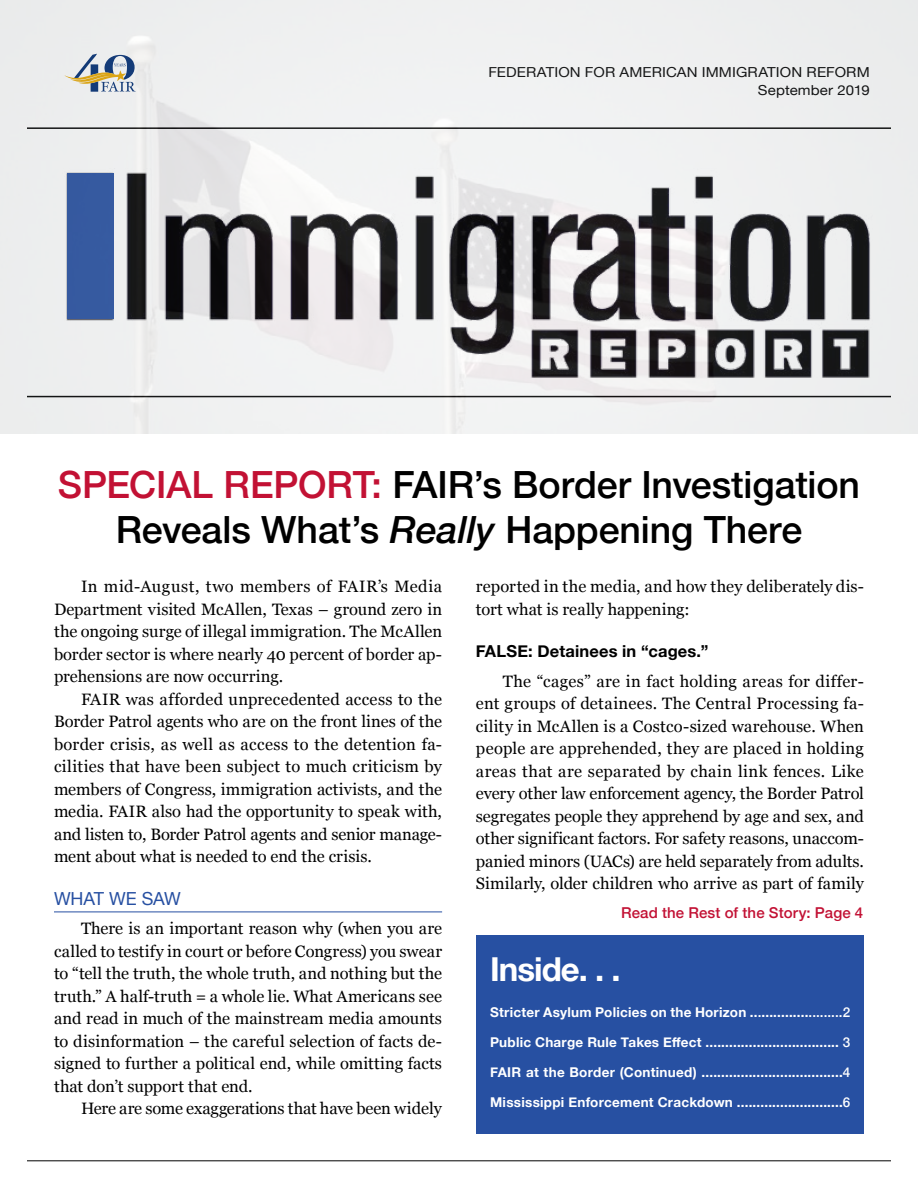
<style>
.page{position:relative;width:918px;height:1188px;background:#fff}
.page>*{position:absolute;margin:0;border:0;box-sizing:border-box;transform-origin:0 0}
.t1{font:500 37.5px/45px "Helvetica Neue";letter-spacing:-.005em;color:#000;text-align:center}
.t2{font:700 33px "Helvetica Neue";letter-spacing:-.03em;color:#fff}
.t3{font:18px "Helvetica Neue";letter-spacing:-.005em;color:#2750a2}
.Body_Paragraph{font:16.5px/22.5px "Georgia";letter-spacing:-.005em;color:#000;text-align:justify}
.t4{font:700 16.5px "Helvetica Neue";letter-spacing:.01em;color:#000}
.Article__To_be_conti{font:500 15px "Helvetica Neue";letter-spacing:.01em;color:#c21134}
.Body_Paragraph-2{font:13.8px "Helvetica Neue";letter-spacing:.01em;color:#000;scale:1.09 1}
.t5{font:700 13.5px "Helvetica Neue";letter-spacing:.02em;color:#fff}
.s1{color:#c21134}
.s2{font-style:italic}
.s3{font-weight:500}
</style>
<div class="page">
<hr style="left:54px;top:912px;width:388px;height:1px;background:#2750a2">
<hr style="left:27px;top:1161px;width:864px;height:1px;background:#000">
<div style="left:477px;top:935px;width:387px;height:199px;background:#2750a2"></div>
<img style="left:1px;top:0;width:917px;height:433px">
<p class="Body_Paragraph-2" style="left:488px;top:62px;width:351px">FEDERATION FOR AMERICAN IMMIGRATION REFORM</p>
<p class="Body_Paragraph-2" style="left:758px;top:80px;width:104px">September 2019</p>
<p class="t1" style="left:58px;top:459px;width:804px"><span class="s1">SPECIAL REPORT:</span> FAIR’s Border Investigation<br>Reveals What’s <span class="s2">Really</span> Happening There</p>
<p class="Body_Paragraph" style="left:54px;top:575px;width:390px;text-indent:27px">In mid-August, two members of FAIR’s Media Department visited McAllen, Texas – ground zero in the ongoing surge of illegal immigration. The McAllen border sector is where nearly 40 percent of border ap&shy;prehensions are now occurring.</p>
<p class="Body_Paragraph" style="left:54px;top:687px;width:390px;text-indent:27px">FAIR was afforded unprecedented access to the Border Patrol agents who are on the front lines of the border crisis, as well as access to the detention fa&shy;cilities that have been subject to much criticism by members of Congress, immigration activists, and the media. FAIR also had the opportunity to speak with, and listen to, Border Patrol agents and senior manage&shy;ment about what is needed to end the crisis.</p>
<h2 class="t3" style="left:54px;top:886px;width:128px">WHAT WE SAW</h2>
<p class="Body_Paragraph" style="left:54px;top:917px;width:390px;text-indent:27px">There is an important reason why (when you are called to testify in court or before Congress) you swear to “tell the truth, the whole truth, and nothing but the truth.” A half-truth = a whole lie. What Americans see and read in much of the mainstream media amounts to disinformation – the careful selection of facts de&shy;signed to further a political end, while omitting facts that don’t support that end.</p>
<p class="Body_Paragraph" style="left:81px;top:1097px;width:363px">Here are some exaggerations that have been widely</p>
<p class="Body_Paragraph" style="left:476px;top:575px;width:390px">reported in the media, and how they deliberately dis&shy;tort what is really happening:</p>
<h3 class="t4" style="left:476px;top:639px;width:234px">FALSE: Detainees in “cages.”</h3>
<p class="Body_Paragraph" style="left:476px;top:669px;width:390px;text-indent:27px">The “cages” are in fact holding areas for differ&shy;ent groups of detainees. The Central Processing fa&shy;cility in McAllen is a Costco-sized warehouse. When people are apprehended, they are placed in holding areas that are separated by chain link fences. Like every other law enforcement agency, the Border Patrol segregates people they apprehend by age and sex, and other significant factors. For safety reasons, unaccom&shy;panied minors (UACs) are held separately from adults.<br>Similarly, older children who arrive as part of family</p>
<p class="Article__To_be_conti" style="left:621px;top:901px;width:244px">Read the Rest of the Story: Page 4</p>
<p class="t2" style="left:490px;top:943px;width:132px">Inside. . .</p>
<p class="t5" style="left:490px;top:1002px;width:362px">Stricter Asylum Policies on the Horizon ..<span class="s3">.</span>............<span class="s3">.........2</span></p>
<p class="t5" style="left:490px;top:1032px;width:362px">Public Charge Rule Takes Effect .................................. <span class="s3">3</span></p>
<p class="t5" style="left:490px;top:1061px;width:362px">FAIR at the Border (Continued) ....................................<span class="s3">4</span></p>
<p class="t5" style="left:490px;top:1091px;width:362px">Mississippi Enforcement Crackdown ...........................<span class="s3">6</span></p>
</div>
